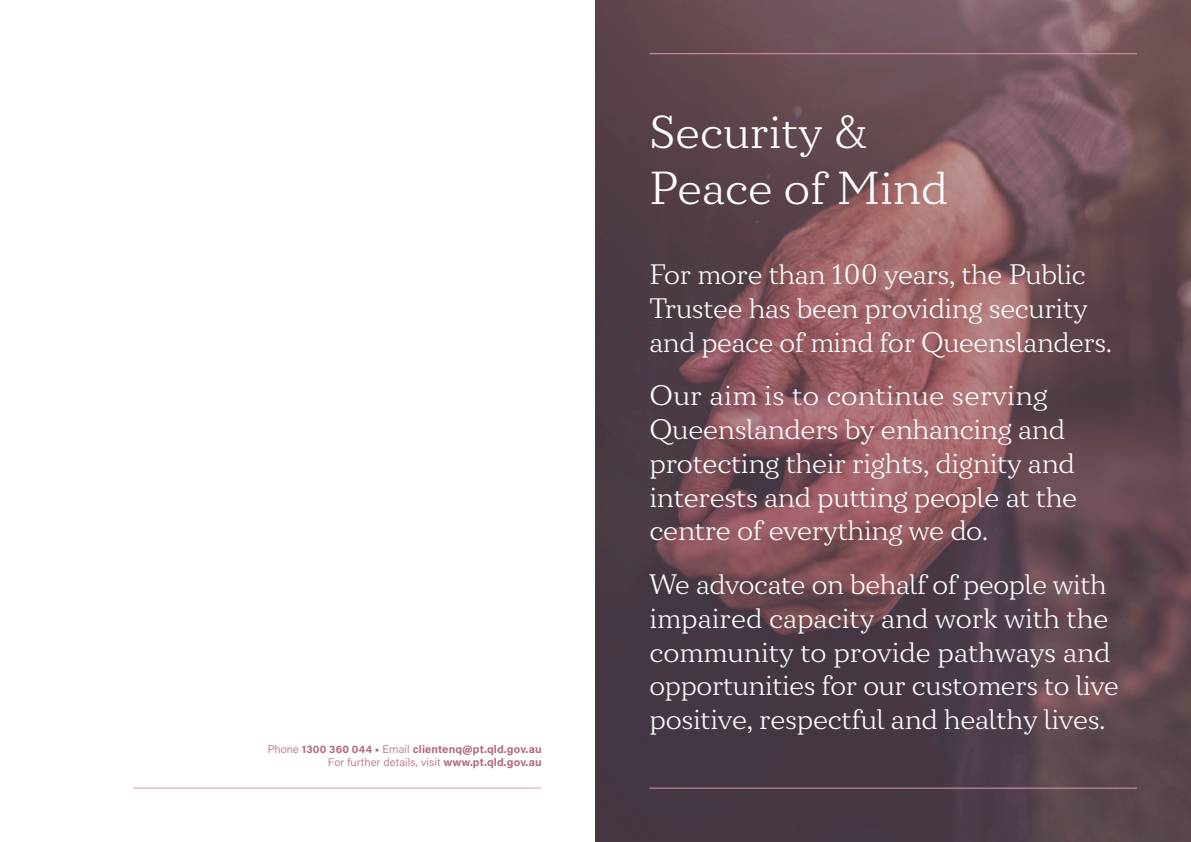
<style>
.page{position:relative;width:1191px;height:842px;background:#fff}
.page>*{position:absolute;margin:0;border:0;box-sizing:border-box;transform-origin:0 0}
.t1{font:300 46.1px/55.4px "Circe Slab C";color:#fff}
.t2{font:300 28.1px/33.8px "Circe Slab C";letter-spacing:-.01em;color:#fff}
.t3{font:700 11px/13.2px "Acumin Pro";letter-spacing:.01em;color:#b56785;text-align:right}
.s1{font-weight:300}
</style>
<div class="page">
<svg style="left:595px;top:0;width:596px;height:842px;background:#674a52"></svg>
<hr style="left:649px;top:788px;width:488px;height:1px;background:#de98ad">
<hr style="left:649px;top:53px;width:488px;height:1px;background:#de98ad">
<hr style="left:133px;top:788px;width:408px;height:1px;background:#de98ad">
<p class="t3" style="left:267px;top:742px;width:276px"><span class="s1">Phone</span> 1300 360 044 • <span class="s1">Email</span> clientenq@pt.qld.gov.au<br><span class="s1">For further details, visit</span> www.pt.qld.gov.au</p>
<h1 class="t1" style="left:649px;top:107px;width:300px">Security &amp;<br>Peace of Mind</h1>
<p class="t2" style="left:649px;top:259px;width:464px">For more than 100 years, the Public<br>Trustee has been providing security and peace of mind for Queenslanders.</p>
<p class="t2" style="left:649px;top:380px;width:429px">Our aim is to continue serving<br>Queenslanders by enhancing and protecting their rights, dignity and interests and putting people at the centre of everything we do.</p>
<p class="t2" style="left:649px;top:569px;width:471px">We advocate on behalf of people with impaired capacity and work with the community to provide pathways and opportunities for our customers to live positive, respectful and healthy lives.</p>
</div>
